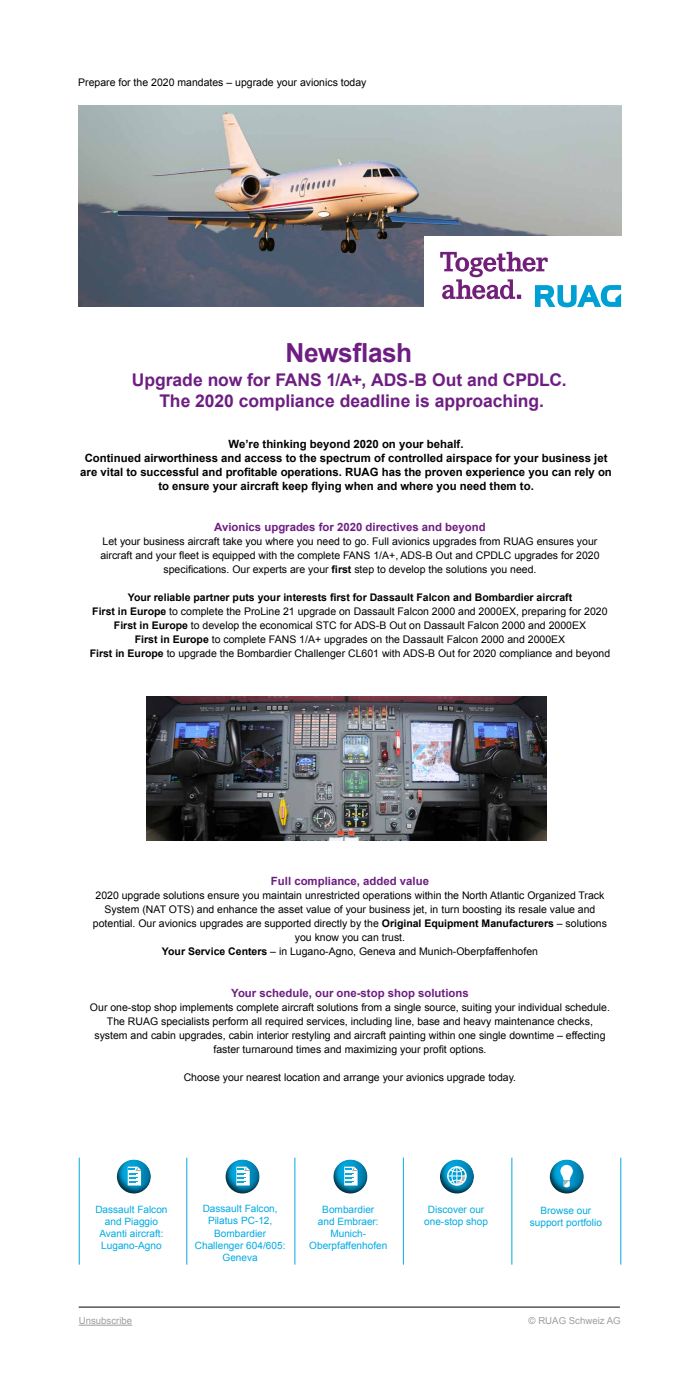
<style>
.page{position:relative;width:700px;height:1400px;background:#fff}
.page>*{position:absolute;margin:0;border:0;box-sizing:border-box;transform-origin:0 0}
.t1{font:700 26.25px "Arial";letter-spacing:-.015em;color:#6e1e82}
.t2{font:700 17.5px/21px "Arial";color:#6e1e82;text-align:center}
.t3{font:700 11.38px/14px "Arial";color:#000;text-align:center}
.t4{font:700 11.38px "Arial";color:#6e1e82}
.t5{font:10.5px/14px "Arial";color:#000;text-align:center}
.t6{font:10.06px/12.1px "Arial";color:#00aae1;text-align:center}
.t7{font:9.62px "Arial";color:#9d9e9e}
.s1{font-weight:700}
</style>
<div class="page">
<img style="left:79px;top:105px;width:542px;height:201px">
<div style="left:424px;top:237px;width:205px;height:82px;background:#fff"></div>
<svg style="left:440px;top:252px;width:181px;height:55px"></svg>
<hr style="left:79px;top:1307px;width:541px;height:1px;background:#000">
<hr style="left:79px;top:1325px;width:53px;height:1px;background:#9d9e9e">
<hr style="left:511px;top:1158px;width:1px;height:107px;background:#00aae1">
<hr style="left:403px;top:1158px;width:1px;height:107px;background:#00aae1">
<hr style="left:294px;top:1158px;width:1px;height:107px;background:#00aae1">
<hr style="left:186px;top:1158px;width:1px;height:107px;background:#00aae1">
<hr style="left:79px;top:1158px;width:1px;height:107px;background:#00aae1">
<hr style="left:620px;top:1158px;width:1px;height:107px;background:#00aae1">
<div style="left:117px;top:1158px;width:35px;height:36px;background:#000;opacity:.75"></div>
<svg style="left:128px;top:1167px;width:13px;height:19px"></svg>
<div style="left:225px;top:1158px;width:36px;height:36px;background:#000;opacity:.75"></div>
<svg style="left:236px;top:1167px;width:14px;height:19px"></svg>
<div style="left:333px;top:1158px;width:36px;height:36px;background:#000;opacity:.75"></div>
<svg style="left:344px;top:1167px;width:14px;height:19px"></svg>
<div style="left:550px;top:1158px;width:35px;height:36px;background:#000;opacity:.75"></div>
<svg style="left:560px;top:1165px;width:13px;height:22px"></svg>
<div style="left:440px;top:1158px;width:35px;height:36px;background:#000;opacity:.75"></div>
<img style="left:146px;top:696px;width:400px;height:145px">
<p class="t5" style="left:78px;top:76px;width:290px">Prepare for the 2020 mandates – upgrade your avionics today</p>
<h1 class="t1" style="left:286px;top:335px;width:128px">Newsflash</h1>
<h2 class="t2" style="left:132px;top:370px;width:436px">Upgrade now for FANS 1/A+, ADS-B Out and CPDLC.<br>The 2020 compliance deadline is approaching.</h2>
<p class="t3" style="left:80px;top:438px;width:533px">We’re thinking beyond 2020 on your behalf.<br>Continued airworthiness and access to the spectrum of controlled airspace for your business jet are vital to successful and profitable operations. RUAG has the proven experience you can rely on to ensure your aircraft keep flying when and where you need them to.</p>
<p class="t4" style="left:214px;top:520px;width:273px">Avionics upgrades for 2020 directives and beyond</p>
<p class="t5" style="left:100px;top:535px;width:501px">Let your business aircraft take you where you need to go. Full avionics upgrades from RUAG ensures your aircraft and your fleet is equipped with the complete FANS 1/A+, ADS-B Out and CPDLC upgrades for 2020 specifications. Our experts are your <span class="s1">first</span> step to develop the solutions you need.</p>
<p class="t5" style="left:90px;top:591px;width:522px"><span class="s1">Your reliable partner puts your interests first for Dassault Falcon and Bombardier aircraft<br>First in Europe</span> to complete the ProLine 21 upgrade on Dassault Falcon 2000 and 2000EX, preparing for 2020<br><span class="s1">First in Europe</span> to develop the economical STC for ADS-B Out on Dassault Falcon 2000 and 2000EX<br><span class="s1">First in Europe</span> to complete FANS 1/A+ upgrades on the Dassault Falcon 2000 and 2000EX<br><span class="s1">First in Europe</span> to upgrade the Bombardier Challenger CL601 with ADS-B Out for 2020 compliance and beyond</p>
<p class="t4" style="left:271px;top:874px;width:160px">Full compliance, added value</p>
<p class="t5" style="left:93px;top:889px;width:516px">2020 upgrade solutions ensure you maintain unrestricted operations within the North Atlantic Organized Track System (NAT OTS) and enhance the asset value of your business jet, in turn boosting its resale value and potential. Our avionics upgrades are supported directly by the <span class="s1">Original Equipment Manufacturers</span> – solutions you know you can trust.<br><span class="s1">Your Service Centers</span> – in Lugano-Agno, Geneva and Munich-Oberpfaffenhofen</p>
<p class="t4" style="left:231px;top:986px;width:239px">Your schedule, our one-stop shop solutions</p>
<p class="t5" style="left:90px;top:1001px;width:521px">Our one-stop shop implements complete aircraft solutions from a single source, suiting your individual schedule.<br>The RUAG specialists perform all required services, including line, base and heavy maintenance checks, system and cabin upgrades, cabin interior restyling and aircraft painting within one single downtime – effecting faster turnaround times and maximizing your profit options.</p>
<p class="t5" style="left:184px;top:1071px;width:334px">Choose your nearest location and arrange your avionics upgrade today.</p>
<p class="t6" style="left:95px;top:1204px;width:74px">Dassault Falcon and Piaggio<br>Avanti aircraft:<br>Lugano-Agno</p>
<p class="t6" style="left:195px;top:1203px;width:92px">Dassault Falcon,<br>Pilatus PC-12,<br>Bombardier<br>Challenger 604/605:<br>Geneva</p>
<p class="t6" style="left:530px;top:1204px;width:74px">Browse our support portfolio</p>
<p class="t6" style="left:309px;top:1203px;width:80px">Bombardier<br>and Embraer:<br>Munich-<br>Oberpfaffenhofen</p>
<p class="t6" style="left:424px;top:1204px;width:65px">Discover our one-stop shop</p>
<p class="t7" style="left:79px;top:1314px;width:55px">Unsubscribe</p>
<p class="t7" style="left:529px;top:1314px;width:94px">© RUAG Schweiz AG</p>
</div>
